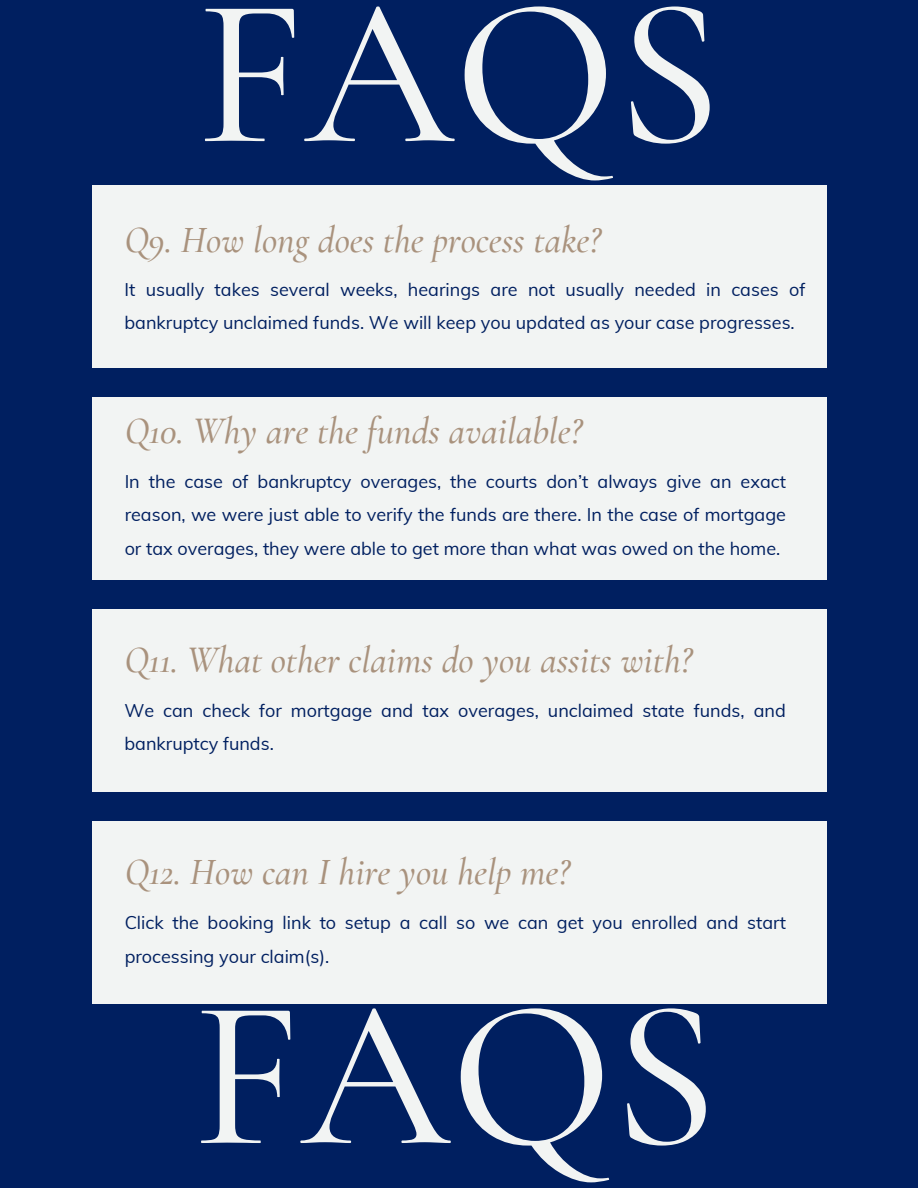
<style>
.page{position:relative;width:918px;height:1188px;background:#001f60}
.page>*{position:absolute;margin:0;border:0;box-sizing:border-box;transform-origin:0 0}
.t1{font:500 211.65px "Cormorant Garamond";color:#f2f4f3}
.t2{font:italic 500 37.5px "Cormorant Garamond";color:#a9927d}
.t3{font:18px/33.8px "Muli";color:#001f60}
</style>
<div class="page">
<div style="left:92px;top:185px;width:734px;height:182px;background:#f2f4f3"></div>
<div style="left:92px;top:397px;width:735px;height:182px;background:#f2f4f3"></div>
<div style="left:92px;top:609px;width:734px;height:182px;background:#f2f4f3"></div>
<div style="left:92px;top:821px;width:735px;height:182px;background:#f2f4f3"></div>
<h1 class="t1" style="left:197px;top:-54px;width:526px">FAQS</h1>
<h2 class="t2" style="left:124px;top:217px;width:478px">Q9. How long does the process take?</h2>
<p class="t3" style="left:124px;top:272px;width:683px">It usually takes several weeks, hearings are not usually needed in cases of bankruptcy unclaimed funds. We will keep you updated as your case progresses.</p>
<h2 class="t2" style="left:125px;top:408px;width:459px">Q10. Why are the funds available?</h2>
<p class="t3" style="left:125px;top:464px;width:663px;text-align:justify">In the case of bankruptcy overages, the courts don’t always give an exact reason, we were just able to verify the funds are there. In the case of mortgage or tax overages, they were able to get more than what was owed on the home.</p>
<h2 class="t2" style="left:124px;top:637px;width:569px">Q11. What other claims do you assits with?</h2>
<p class="t3" style="left:124px;top:693px;width:663px">We can check for mortgage and tax overages, unclaimed state funds, and bankruptcy funds.</p>
<h2 class="t2" style="left:125px;top:849px;width:446px">Q12. How can I hire you help me?</h2>
<p class="t3" style="left:125px;top:905px;width:663px">Click the booking link to setup a call so we can get you enrolled and start processing your claim(s).</p>
<h1 class="t1" style="left:193px;top:947px;width:526px">FAQS</h1>
</div>
